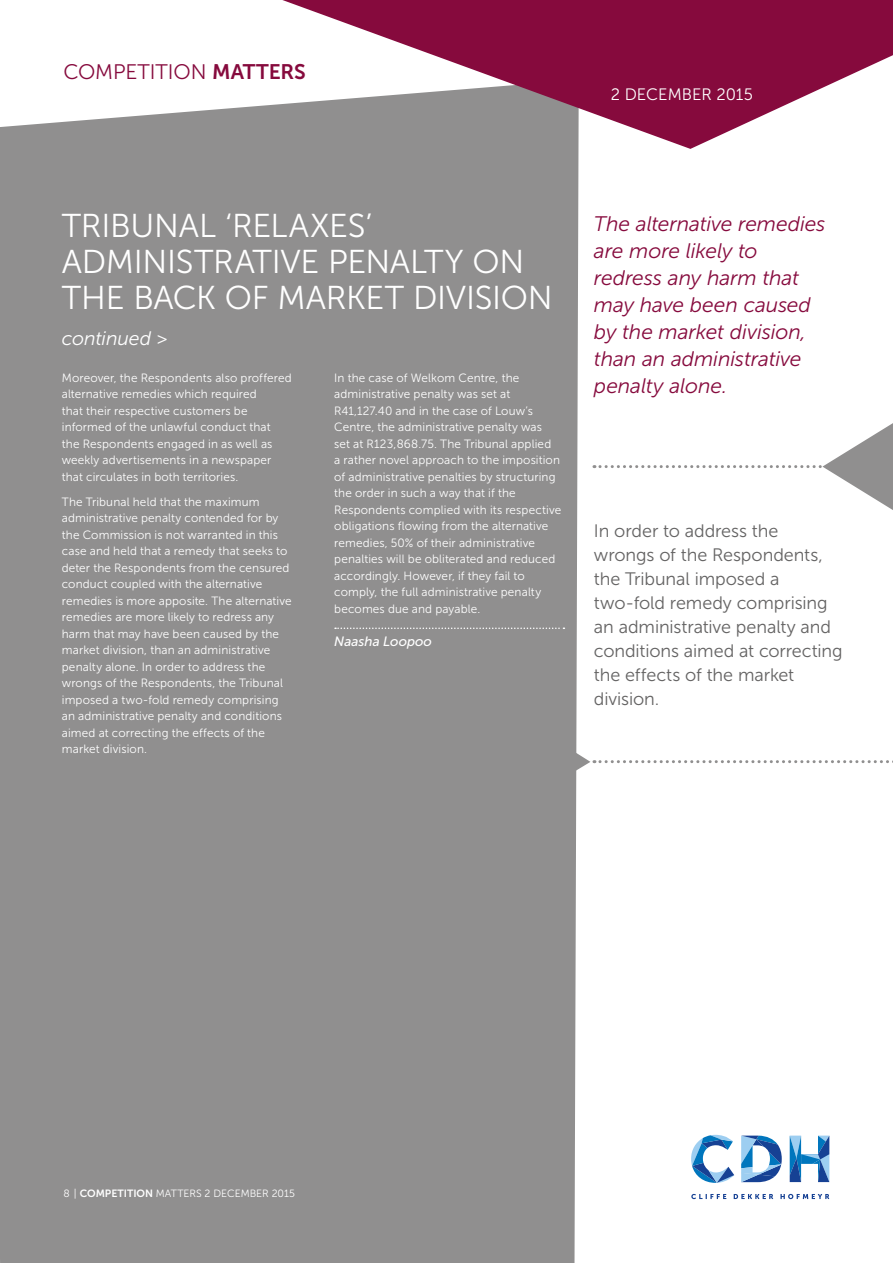
<style>
.page{position:relative;width:893px;height:1263px;background:#fff}
.page>*{position:absolute;margin:0;border:0;box-sizing:border-box;transform-origin:0 0}
.t1{font:33px/36px "Museo Sans 300";letter-spacing:-.01em;color:#fff}
.t2{font:italic 21px/27px "Museo Sans 300";letter-spacing:-.005em;color:#860a3d}
.t3{font:21px "Museo Sans 300";letter-spacing:-.005em;color:#860a3d}
.t4{font:italic 19.5px "Museo Sans 300";letter-spacing:-.005em;color:#fff}
.t5{font:18px/24px "Museo Sans 300";letter-spacing:-.005em;color:#646363}
.t6{font:16.5px "Museo Sans 300";color:#fff}
.t7{font:italic 13.5px "Museo Sans 500";color:#fff}
.t8{font:12px/16.5px "Museo Sans 300";letter-spacing:.01em;color:#fff}
.t9{font:10.5px "Museo Sans 300";color:#fff}
.s1{font-family:"Museo Sans 700"}
</style>
<div class="page">
<div style="left:0;top:135px;width:579px;height:1128px;background:#908f8f"></div>
<svg style="left:0;top:108px;width:228px;height:27px;fill:#908f8f"></svg>
<svg style="left:228px;top:0;width:664px;height:149px;fill:#860a3d"></svg>
<svg style="left:789px;top:1136px;width:40px;height:46px"></svg>
<svg style="left:691px;top:1194px;width:138px;height:5px"></svg>
<svg style="left:691px;top:1135px;width:43px;height:48px"></svg>
<svg style="left:741px;top:1136px;width:40px;height:46px"></svg>
<svg style="left:567px;top:748px;width:322px;height:28px"></svg>
<svg style="left:594px;top:424px;width:298px;height:86px"></svg>
<svg style="left:335px;top:628px;width:229px;height:1px"></svg>
<h2 class="t3" style="left:64px;top:64px;width:244px">COMPETITION <span class="s1">MATTERS</span></h2>
<h3 class="t6" style="left:611px;top:88px;width:143px">2 DECEMBER 2015</h3>
<h1 class="t1" style="left:62px;top:212px;width:492px">TRIBUNAL ‘RELAXES’<br>ADMINISTRATIVE PENALTY ON<br>THE BACK OF MARKET DIVISION</h1>
<h3 class="t4" style="left:62px;top:332px;width:107px">continued &gt;</h3>
<p class="t8" style="left:62px;top:371px;width:231px">Moreover, the Respondents also proffered alternative remedies which required<br>that their respective customers be informed of the unlawful conduct that<br>the Respondents engaged in as well as weekly advertisements in a newspaper that circulates in both territories.</p>
<p class="t8" style="left:62px;top:495px;width:231px">The Tribunal held that the maximum administrative penalty contended for by the Commission is not warranted in this case and held that a remedy that seeks to deter the Respondents from the censured conduct coupled with the alternative remedies is more apposite. The alternative remedies are more likely to redress any harm that may have been caused by the market division, than an administrative penalty alone. In order to address the wrongs of the Respondents, the Tribunal imposed a two-fold remedy comprising an administrative penalty and conditions aimed at correcting the effects of the market division.</p>
<p class="t8" style="left:334px;top:371px;width:228px">In the case of Welkom Centre, the administrative penalty was set at R41,127.40 and in the case of Louw’s Centre, the administrative penalty was<br>set at R123,868.75. The Tribunal applied<br>a rather novel approach to the imposition of administrative penalties by structuring the order in such a way that if the Respondents complied with its respective obligations flowing from the alternative remedies, 50% of their administrative penalties will be obliterated and reduced accordingly. However, if they fail to comply, the full administrative penalty becomes due and payable.</p>
<p class="t7" style="left:334px;top:636px;width:99px">Naasha Loopoo</p>
<h2 class="t2" style="left:594px;top:212px;width:233px">The alternative remedies are more likely to redress any harm that may have been caused by the market division, than an administrative penalty alone.</h2>
<h3 class="t5" style="left:594px;top:520px;width:250px">In order to address the wrongs of the Respondents, the Tribunal imposed a two-fold remedy comprising an administrative penalty and conditions aimed at correcting the effects of the market division.</h3>
<p class="t9" style="left:64px;top:1189px;width:233px">8 | <span class="s1">COMPETITION</span> MATTERS 2 DECEMBER 2015</p>
</div>
